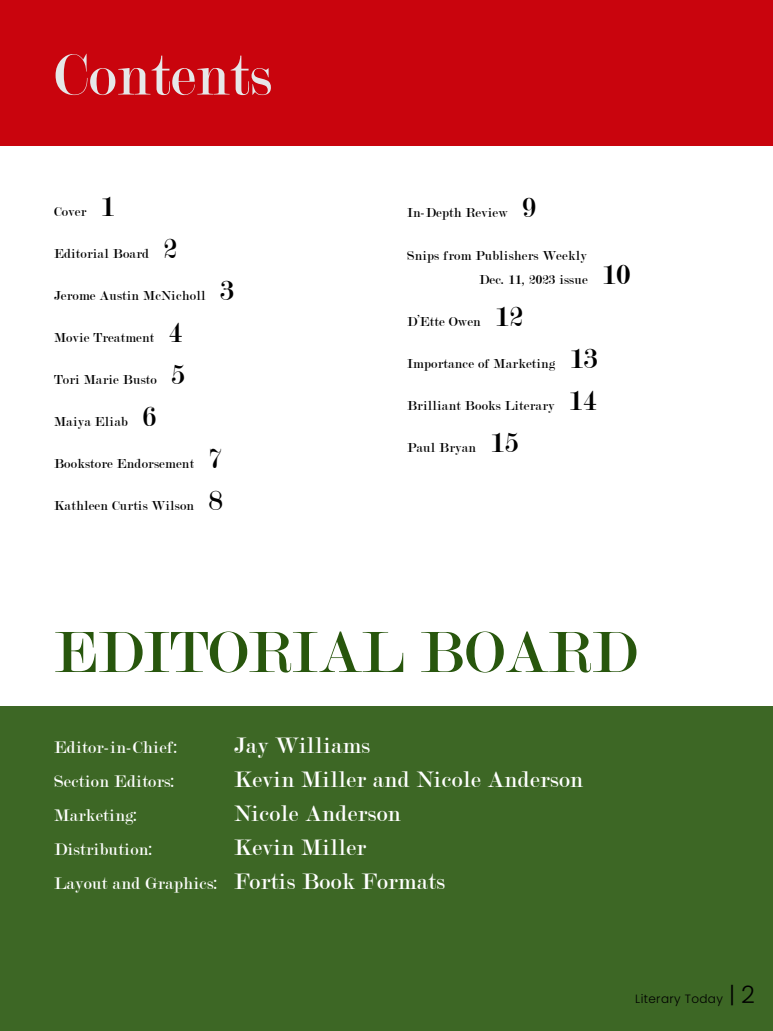
<style>
.page{position:relative;width:773px;height:1031px;background:#fff}
.page>*{position:absolute;margin:0;border:0;box-sizing:border-box;transform-origin:0 0}
.t1{font:62px "Modern";letter-spacing:.01em;color:#28560d}
.t2{font:62px "Modern";letter-spacing:.01em;color:#e6e7e8}
.t3{font:24px "Modern";letter-spacing:.02em;color:#fff}
.t4{font:18px "Modern";letter-spacing:.02em;color:#fff}
.t5{font:14px/24px "Modern";letter-spacing:.02em;color:#000}
.t6{font:300 12px "Poppins";letter-spacing:.03em;color:#000}
.s1{font-size:30px}
.s2{font-size:24px}
.s3{font-size:23px}
</style>
<div class="page">
<div style="left:0;top:705px;width:773px;height:325px;background:#3d6725"></div>
<div style="left:0;top:0;width:773px;height:146px;background:#c9040d"></div>
<h1 class="t2" style="left:54px;top:44px;width:219px">Contents</h1>
<p class="t5" style="left:54px;top:200px;width:62px">Cover <span class="s1">1</span></p>
<p class="t5" style="left:54px;top:242px;width:125px">Editorial Board <span class="s1">2</span></p>
<p class="t5" style="left:54px;top:284px;width:181px">Jerome Austin McNicholl <span class="s1">3</span></p>
<p class="t5" style="left:54px;top:326px;width:130px">Movie Treatment <span class="s1">4</span></p>
<p class="t5" style="left:54px;top:368px;width:132px">Tori Marie Busto <span class="s1">5</span></p>
<p class="t5" style="left:54px;top:410px;width:103px">Maiya Eliab <span class="s1">6</span></p>
<p class="t5" style="left:54px;top:452px;width:170px">Bookstore Endorsement <span class="s1">7</span></p>
<p class="t5" style="left:54px;top:494px;width:170px">Kathleen Curtis Wilson <span class="s1">8</span></p>
<p class="t5" style="left:407px;top:201px;width:130px">In-Depth Review <span class="s1">9</span></p>
<p class="t5" style="left:479px;top:243px;width:152px;text-indent:-72px">Snips from Publishers Weekly<br>Dec. 11, 2023 issue <span class="s1">10</span></p>
<p class="t5" style="left:407px;top:309px;width:118px">D’Ette Owen <span class="s1">12</span></p>
<p class="t5" style="left:407px;top:351px;width:192px">Importance of Marketing <span class="s1">13</span></p>
<p class="t5" style="left:407px;top:393px;width:191px">Brilliant Books Literary <span class="s1">14</span></p>
<p class="t5" style="left:407px;top:435px;width:113px">Paul Bryan <span class="s1">15</span></p>
<h1 class="t1" style="left:54px;top:621px;width:584px">EDITORIAL BOARD</h1>
<p class="t4" style="left:54px;top:738px;width:125px">Editor-in-Chief:</p>
<h2 class="t3" style="left:234px;top:733px;width:137px">Jay Williams</h2>
<p class="t4" style="left:54px;top:772px;width:122px">Section Editors:</p>
<h2 class="t3" style="left:234px;top:767px;width:350px">Kevin Miller and Nicole Anderson</h2>
<p class="t4" style="left:54px;top:806px;width:85px">Marketing:</p>
<h2 class="t3" style="left:234px;top:801px;width:168px">Nicole Anderson</h2>
<p class="t4" style="left:54px;top:840px;width:100px">Distribution:</p>
<h2 class="t3" style="left:234px;top:835px;width:133px">Kevin Miller</h2>
<p class="t4" style="left:54px;top:874px;width:392px">Layout and Graphics: <span class="s2">Fortis Book Formats</span></p>
<p class="t6" style="left:635px;top:991px;width:121px">Literary Today <span class="s3">|</span> <span class="s2">2</span></p>
</div>
